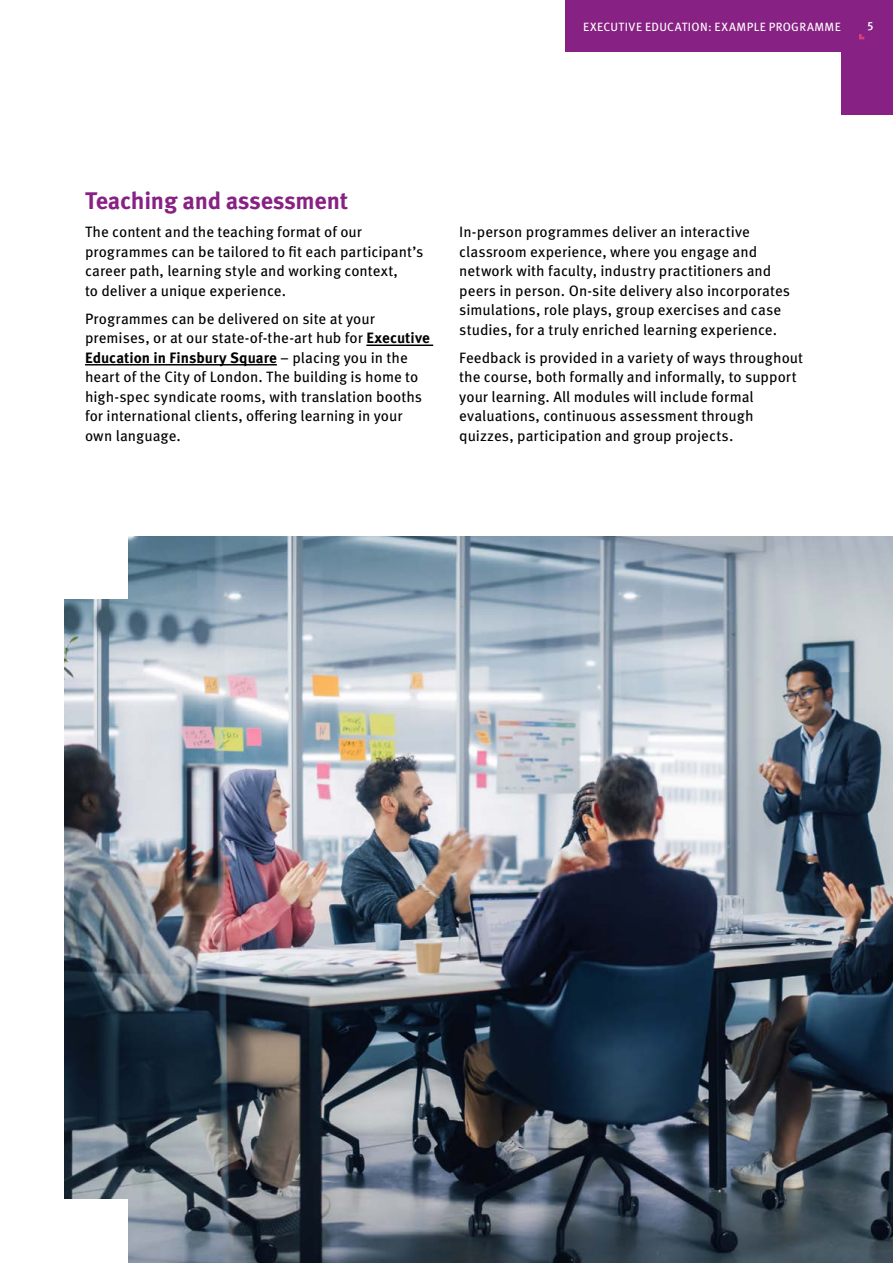
<style>
.page{position:relative;width:893px;height:1263px;background:#fff}
.page>*{position:absolute;margin:0;border:0;box-sizing:border-box;transform-origin:0 0}
.Heading_2{font:700 24px "Meta Pro";letter-spacing:-.01em;color:#872183}
.t1{font:15px/19.5px "Meta Pro";color:#000}
._12__Page_Header__MetaOT_-_Medium__White_{font:12px "Meta Pro";letter-spacing:.04em;color:#fff}
._12__Page_Header__MetaOT_-_Medium__White_-2{font:12px "Meta Pro";letter-spacing:.075em;color:#fff}
._14__Folio_-_RHP__MetaOT_Medium__Grey_8_1{font:500 12px "Meta Pro";color:#fff}
.s1{font-weight:700}
</style>
<div class="page">
<hr style="left:366px;top:344px;width:67px;height:2px;background:#000">
<hr style="left:85px;top:364px;width:192px;height:1px;background:#000">
<img style="left:64px;top:536px;width:829px;height:727px">
<div style="left:64px;top:1199px;width:64px;height:64px;background:#fff"></div>
<div style="left:64px;top:535px;width:64px;height:64px;background:#fff"></div>
<div style="left:842px;top:0;width:51px;height:115px;background:#872183"></div>
<div style="left:566px;top:0;width:327px;height:51px;background:#872183"></div>
<svg style="left:859px;top:34px;width:5px;height:5px"></svg>
<p class="_12__Page_Header__MetaOT_-_Medium__White_-2" style="left:758px;top:17px;width:84px">XXXXXXXXXXX</p>
<p class="_14__Folio_-_RHP__MetaOT_Medium__Grey_8_1" style="left:867px;top:16px;width:8px">5</p>
<p class="_12__Page_Header__MetaOT_-_Medium__White_" style="left:583px;top:17px;width:259px">EXECUTIVE EDUCATION: EXAMPLE PROGRAMME</p>
<p class="Heading_2" style="left:85px;top:182px;width:265px">Teaching and assessment</p>
<p class="t1" style="left:85px;top:221px;width:340px">The content and the teaching format of our programmes can be tailored to fit each participant’s career path, learning style and working context,<br>to deliver a unique experience.</p>
<p class="t1" style="left:85px;top:308px;width:346px">Programmes can be delivered on site at your premises, or at our state-of-the-art hub for <span class="s1">Executive Education in Finsbury Square</span> – placing you in the heart of the City of London. The building is home to high-spec syndicate rooms, with translation booths for international clients, offering learning in your own language.</p>
<p class="t1" style="left:459px;top:221px;width:332px">In-person programmes deliver an interactive classroom experience, where you engage and network with faculty, industry practitioners and peers in person. On-site delivery also incorporates simulations, role plays, group exercises and case studies, for a truly enriched learning experience.</p>
<p class="t1" style="left:459px;top:347px;width:345px">Feedback is provided in a variety of ways throughout the course, both formally and informally, to support your learning. All modules will include formal evaluations, continuous assessment through quizzes, participation and group projects.</p>
</div>
